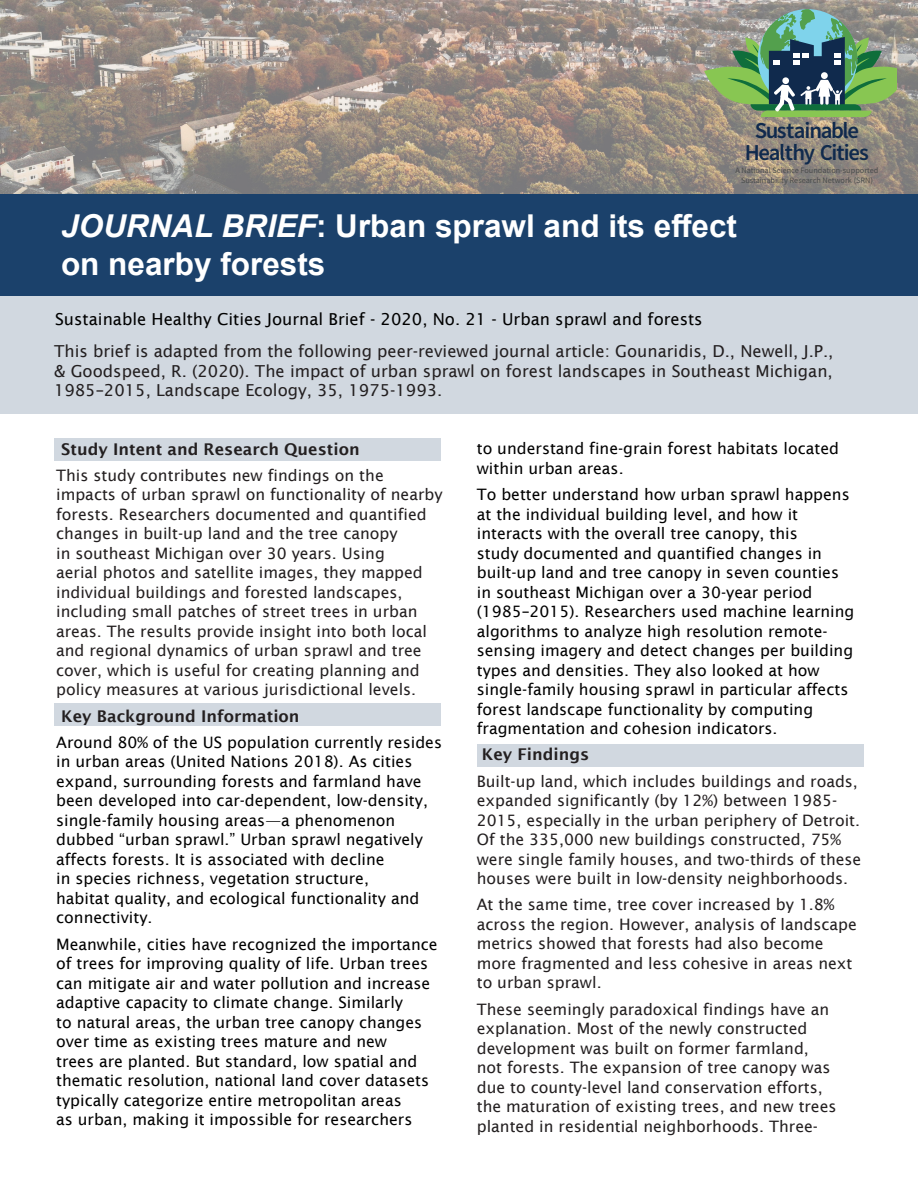
<style>
.page{position:relative;width:918px;height:1188px;background:#fff}
.page>*{position:absolute;margin:0;border:0;box-sizing:border-box;transform-origin:0 0}
.t1{font:700 31.5px "Arial";color:#fff}
.t2{font:600 22.8px/22.2px "Source Sans Pro";letter-spacing:-.05em;color:#102a4d;text-align:center}
.t3{font:16.5px/19.5px "Lucida Sans";color:#231f20;text-align:justify}
.t4{font:16.5px "Lucida Sans";color:#000}
.t5{font:600 16.2px "Lucida Sans";color:#231f20}
.t6{font:15.75px/19.5px "Lucida Sans";color:#000}
.t7{font:15.75px/19.5px "Lucida Sans";color:#231f20}
.t8{font:8.25px/9.9px "Source Sans Pro";color:#484b4b;text-align:center}
.s1{font-style:italic}
</style>
<div class="page">
<img style="left:0;top:0;width:918px;height:194px">
<div style="left:0;top:194px;width:918px;height:106px;background:#1b416b"></div>
<div style="left:54px;top:704px;width:387px;height:22px;background:#d1d8e0"></div>
<div style="left:54px;top:439px;width:387px;height:22px;background:#d1d8e0"></div>
<div style="left:477px;top:745px;width:387px;height:22px;background:#d1d8e0"></div>
<div style="left:0;top:296px;width:918px;height:118px;background:#d1d8e0"></div>
<svg style="left:704px;top:9px;width:193px;height:108px;background:#719378"></svg>
<div style="left:821px;top:72px;width:7px;height:7px;background:#fff;border-radius:50%"></div>
<p class="t2" style="left:745px;top:121px;width:126px">Sustainable<br>Healthy Cities</p>
<p class="t8" style="left:735px;top:166px;width:145px">A National Science Foundation-supported<br>Sustainability Research Network (SRN)</p>
<p class="t1" style="left:61px;top:203px;width:678px"><span class="s1">JOURNAL BRIEF</span>: Urban sprawl and its effect</p>
<p class="t1" style="left:61px;top:242px;width:266px">on nearby forests</p>
<p class="t4" style="left:55px;top:309px;width:649px">Sustainable Healthy Cities Journal Brief - 2020, No. 21 - Urban sprawl and forests</p>
<p class="t3" style="left:54px;top:342px;width:781px">This brief is adapted from the following peer-reviewed journal article: Gounaridis, D., Newell, J.P., &amp; Goodspeed, R. (2020). The impact of urban sprawl on forest landscapes in Southeast Michigan, 1985–2015, Landscape Ecology, 35, 1975-1993.</p>
<p class="t5" style="left:61px;top:440px;width:300px">Study Intent and Research Question</p>
<p class="t7" style="left:56px;top:465px;width:388px">This study contributes new findings on the impacts of urban sprawl on functionality of nearby forests. Researchers documented and quantified changes in built-up land and the tree canopy<br>in southeast Michigan over 30 years. Using<br>aerial photos and satellite images, they mapped individual buildings and forested landscapes, including small patches of street trees in urban areas. The results provide insight into both local and regional dynamics of urban sprawl and tree cover, which is useful for creating planning and policy measures at various jurisdictional levels.</p>
<p class="t5" style="left:61px;top:707px;width:240px">Key Background Information</p>
<p class="t6" style="left:56px;top:732px;width:387px">Around 80% of the US population currently resides in urban areas (United Nations 2018). As cities expand, surrounding forests and farmland have been developed into car-dependent, low-density, single-family housing areas—a phenomenon dubbed “urban sprawl.” Urban sprawl negatively affects forests. It is associated with decline<br>in species richness, vegetation structure,<br>habitat quality, and ecological functionality and connectivity.</p>
<p class="t6" style="left:56px;top:934px;width:383px">Meanwhile, cities have recognized the importance of trees for improving quality of life. Urban trees can mitigate air and water pollution and increase adaptive capacity to climate change. Similarly<br>to natural areas, the urban tree canopy changes over time as existing trees mature and new<br>trees are planted. But standard, low spatial and thematic resolution, national land cover datasets typically categorize entire metropolitan areas<br>as urban, making it impossible for researchers</p>
<p class="t6" style="left:477px;top:439px;width:364px">to understand fine-grain forest habitats located within urban areas.</p>
<p class="t6" style="left:477px;top:485px;width:379px">To better understand how urban sprawl happens at the individual building level, and how it interacts with the overall tree canopy, this<br>study documented and quantified changes in built-up land and tree canopy in seven counties in southeast Michigan over a 30-year period (1985–2015). Researchers used machine learning algorithms to analyze high resolution remote&shy;sensing imagery and detect changes per building types and densities. They also looked at how single-family housing sprawl in particular affects forest landscape functionality by computing fragmentation and cohesion indicators.</p>
<p class="t5" style="left:482px;top:745px;width:109px">Key Findings</p>
<p class="t7" style="left:477px;top:771px;width:386px">Built-up land, which includes buildings and roads, expanded significantly (by 12%) between 1985- 2015, especially in the urban periphery of Detroit.<br>Of the 335,000 new buildings constructed, 75% were single family houses, and two-thirds of these houses were built in low-density neighborhoods.</p>
<p class="t7" style="left:477px;top:895px;width:382px">At the same time, tree cover increased by 1.8% across the region. However, analysis of landscape metrics showed that forests had also become more fragmented and less cohesive in areas next to urban sprawl.</p>
<p class="t7" style="left:477px;top:999px;width:361px">These seemingly paradoxical findings have an explanation. Most of the newly constructed development was built on former farmland, not forests. The expansion of tree canopy was due to county-level land conservation efforts, the maturation of existing trees, and new trees planted in residential neighborhoods. Three-</p>
</div>
